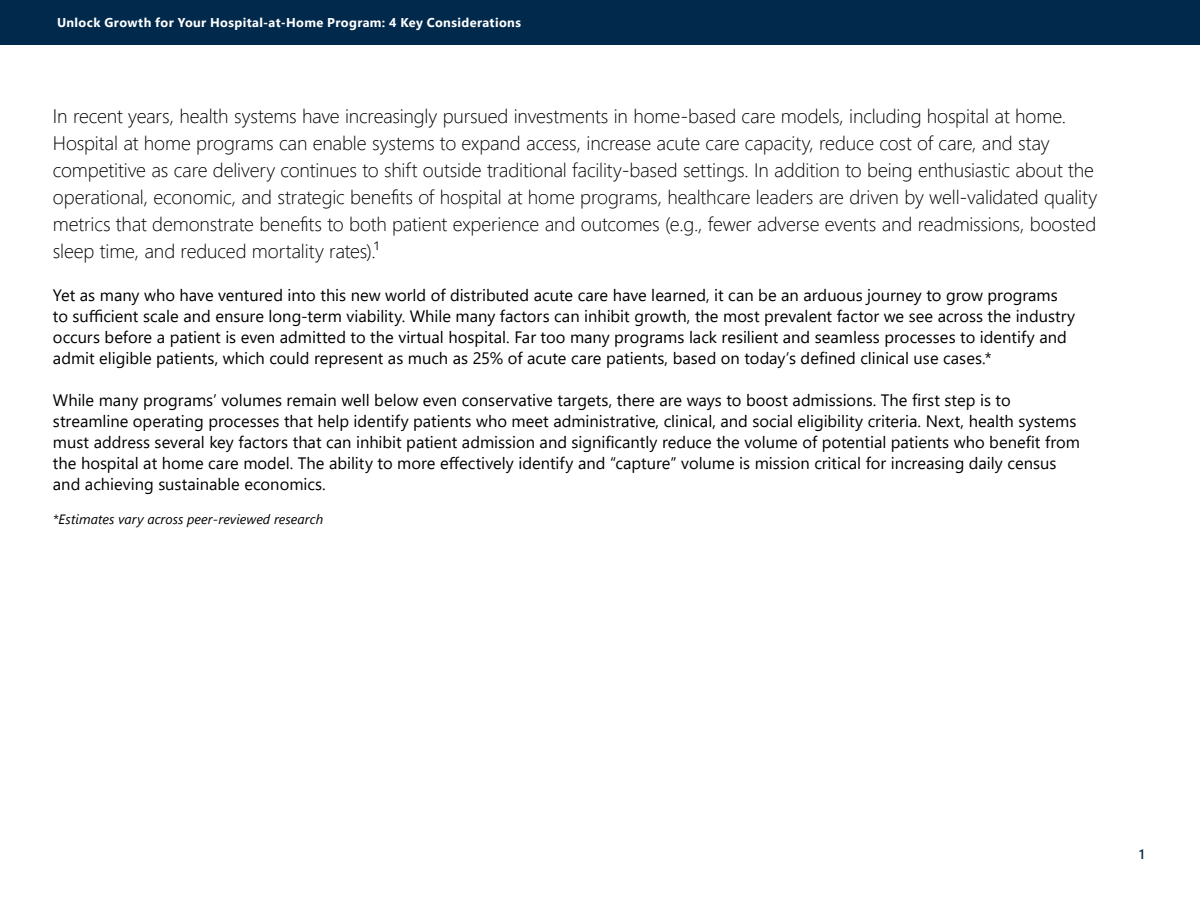
<style>
.page{position:relative;width:1200px;height:900px;background:#fff}
.page>*{position:absolute;margin:0;border:0;box-sizing:border-box;transform-origin:0 0}
.Chartis_-_Dek{font:300 19.5px/27px "Segoe UI";letter-spacing:-.01em;color:#000}
.Chartis_-_Body{font:16.5px/21px "Segoe UI";color:#000}
.Chartis_-_Figure_Cap{font:italic 13.5px "Segoe UI";letter-spacing:.005em;color:#000}
.t1{font:600 13.5px "Segoe UI";color:#00294c}
.t2{font:700 12.75px "Segoe UI";letter-spacing:.03em;color:#fff}
</style>
<div class="page">
<div style="left:0;top:0;width:1200px;height:45px;background:#00294c"></div>
<p class="t2" style="left:57px;top:11px;width:465px">Unlock Growth for Your Hospital-at-Home Program: 4 Key Considerations</p>
<p class="Chartis_-_Dek" style="left:53px;top:100px;width:1046px">In recent years, health systems have increasingly pursued investments in home-based care models, including hospital at home.<br>Hospital at home programs can enable systems to expand access, increase acute care capacity, reduce cost of care, and stay competitive as care delivery continues to shift outside traditional facility-based settings. In addition to being enthusiastic about the operational, economic, and strategic benefits of hospital at home programs, healthcare leaders are driven by well-validated quality metrics that demonstrate benefits to both patient experience and outcomes (e.g., fewer adverse events and readmissions, boosted sleep time, and reduced mortality rates).¹</p>
<p class="Chartis_-_Body" style="left:53px;top:283px;width:1024px">Yet as many who have ventured into this new world of distributed acute care have learned, it can be an arduous journey to grow programs to sufficient scale and ensure long-term viability. While many factors can inhibit growth, the most prevalent factor we see across the industry occurs before a patient is even admitted to the virtual hospital. Far too many programs lack resilient and seamless processes to identify and admit eligible patients, which could represent as much as 25% of acute care patients, based on today’s defined clinical use cases.*</p>
<p class="Chartis_-_Body" style="left:53px;top:388px;width:1029px">While many programs’ volumes remain well below even conservative targets, there are ways to boost admissions. The first step is to streamline operating processes that help identify patients who meet administrative, clinical, and social eligibility criteria. Next, health systems must address several key factors that can inhibit patient admission and significantly reduce the volume of potential patients who benefit from the hospital at home care model. The ability to more effectively identify and “capture” volume is mission critical for increasing daily census and achieving sustainable economics.</p>
<p class="Chartis_-_Figure_Cap" style="left:53px;top:506px;width:272px">*Estimates vary across peer-reviewed research</p>
<p class="t1" style="left:1139px;top:842px;width:7px">1</p>
</div>
